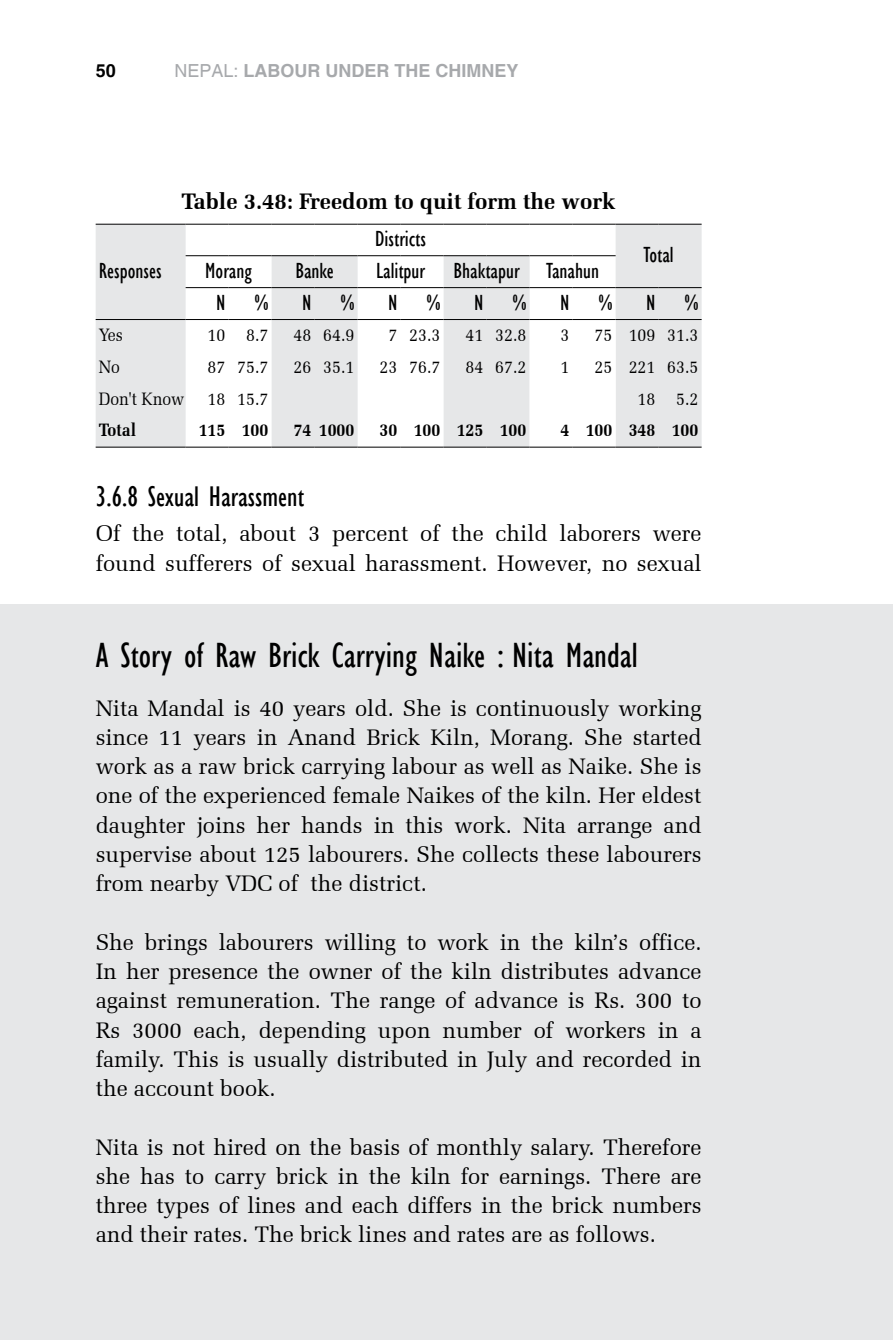
<style>
.page{position:relative;width:893px;height:1340px;background:#fff}
.page>*{position:absolute;margin:0;border:0;box-sizing:border-box;transform-origin:0 0}
.t1{font:condensed 36px "Gill Sans";color:#000}
.t2{font:condensed 29.25px "Gill Sans";color:#000}
.t3{font:22.5px/29.2px "Zapf Elliptical 711 BT";color:#000;text-align:justify}
.t4{font:condensed 22.5px "Gill Sans";color:#000}
.t5{font:700 22.5px "Zapf Elliptical 711 BT";color:#000}
.t6{font:18px "Zapf Elliptical 711 BT";color:#000;scale:.9 1}
.t7{font:700 18px "Zapf Elliptical 711 BT";color:#000;scale:.9 1}
.t8{font:700 18px "Helvetica";color:#a7a9ac}
.t9{font:700 18px "Helvetica";color:#000}
.s1{font-weight:400}
</style>
<div class="page">
<svg style="left:96px;top:225px;width:606px;height:222px;fill:#e6e7e8"></svg>
<svg style="left:530px;top:320px;width:86px;height:127px"></svg>
<hr style="left:96px;top:224px;width:90px;height:1px;background:#000">
<hr style="left:96px;top:319px;width:90px;height:1px;background:#000">
<hr style="left:186px;top:224px;width:43px;height:1px;background:#000">
<hr style="left:229px;top:224px;width:43px;height:1px;background:#000">
<hr style="left:272px;top:224px;width:43px;height:1px;background:#000">
<hr style="left:315px;top:224px;width:43px;height:1px;background:#000">
<hr style="left:358px;top:224px;width:43px;height:1px;background:#000">
<hr style="left:401px;top:224px;width:43px;height:1px;background:#000">
<hr style="left:444px;top:224px;width:43px;height:1px;background:#000">
<hr style="left:487px;top:224px;width:43px;height:1px;background:#000">
<hr style="left:530px;top:224px;width:43px;height:1px;background:#000">
<hr style="left:573px;top:224px;width:43px;height:1px;background:#000">
<hr style="left:616px;top:224px;width:43px;height:1px;background:#000">
<hr style="left:659px;top:224px;width:43px;height:1px;background:#000">
<hr style="left:186px;top:255px;width:43px;height:1px;background:#000">
<hr style="left:229px;top:255px;width:43px;height:1px;background:#000">
<hr style="left:272px;top:255px;width:43px;height:1px;background:#000">
<hr style="left:315px;top:255px;width:43px;height:1px;background:#000">
<hr style="left:358px;top:255px;width:43px;height:1px;background:#000">
<hr style="left:401px;top:255px;width:43px;height:1px;background:#000">
<hr style="left:444px;top:255px;width:43px;height:1px;background:#000">
<hr style="left:487px;top:255px;width:43px;height:1px;background:#000">
<hr style="left:530px;top:255px;width:43px;height:1px;background:#000">
<hr style="left:573px;top:255px;width:43px;height:1px;background:#000">
<hr style="left:186px;top:287px;width:43px;height:1px;background:#000">
<hr style="left:229px;top:287px;width:43px;height:1px;background:#000">
<hr style="left:272px;top:287px;width:43px;height:1px;background:#000">
<hr style="left:315px;top:287px;width:43px;height:1px;background:#000">
<hr style="left:358px;top:287px;width:43px;height:1px;background:#000">
<hr style="left:401px;top:287px;width:43px;height:1px;background:#000">
<hr style="left:444px;top:287px;width:43px;height:1px;background:#000">
<hr style="left:487px;top:287px;width:43px;height:1px;background:#000">
<hr style="left:530px;top:287px;width:43px;height:1px;background:#000">
<hr style="left:573px;top:287px;width:43px;height:1px;background:#000">
<hr style="left:616px;top:287px;width:43px;height:1px;background:#000">
<hr style="left:659px;top:287px;width:43px;height:1px;background:#000">
<hr style="left:186px;top:319px;width:43px;height:1px;background:#000">
<hr style="left:229px;top:319px;width:43px;height:1px;background:#000">
<hr style="left:272px;top:319px;width:43px;height:1px;background:#000">
<hr style="left:315px;top:319px;width:43px;height:1px;background:#000">
<hr style="left:358px;top:319px;width:43px;height:1px;background:#000">
<hr style="left:401px;top:319px;width:43px;height:1px;background:#000">
<hr style="left:444px;top:319px;width:43px;height:1px;background:#000">
<hr style="left:487px;top:319px;width:43px;height:1px;background:#000">
<hr style="left:530px;top:319px;width:43px;height:1px;background:#000">
<hr style="left:573px;top:319px;width:43px;height:1px;background:#000">
<hr style="left:616px;top:319px;width:43px;height:1px;background:#000">
<hr style="left:659px;top:319px;width:43px;height:1px;background:#000">
<hr style="left:96px;top:447px;width:90px;height:1px;background:#000">
<hr style="left:186px;top:447px;width:43px;height:1px;background:#000">
<hr style="left:229px;top:447px;width:43px;height:1px;background:#000">
<hr style="left:272px;top:447px;width:43px;height:1px;background:#000">
<hr style="left:315px;top:447px;width:43px;height:1px;background:#000">
<hr style="left:358px;top:447px;width:43px;height:1px;background:#000">
<hr style="left:401px;top:447px;width:43px;height:1px;background:#000">
<hr style="left:444px;top:447px;width:43px;height:1px;background:#000">
<hr style="left:487px;top:447px;width:43px;height:1px;background:#000">
<hr style="left:530px;top:447px;width:43px;height:1px;background:#000">
<hr style="left:573px;top:447px;width:43px;height:1px;background:#000">
<hr style="left:616px;top:447px;width:43px;height:1px;background:#000">
<hr style="left:659px;top:447px;width:43px;height:1px;background:#000">
<div style="left:0;top:604px;width:893px;height:735px;background:#e6e7e8"></div>
<p class="t9" style="left:96px;top:60px;width:22px">50</p>
<p class="t8" style="left:174px;top:60px;width:346px"><span class="s1">NEPAL:</span> LABOUR UNDER THE CHIMNEY</p>
<p class="t4" style="left:99px;top:257px;width:64px">Responses</p>
<p class="t5" style="left:182px;top:187px;width:436px">Table 3.48: Freedom to quit form the work</p>
<p class="t4" style="left:375px;top:225px;width:52px">Districts</p>
<p class="t4" style="left:644px;top:241px;width:32px">Total</p>
<p class="t4" style="left:205px;top:257px;width:48px">Morang</p>
<p class="t4" style="left:295px;top:257px;width:40px">Banke</p>
<p class="t4" style="left:376px;top:257px;width:50px">Lalitpur</p>
<p class="t4" style="left:454px;top:257px;width:147px">Bhaktapur Tanahun</p>
<p class="t4" style="left:216px;top:289px;width:11px">N</p>
<p class="t4" style="left:255px;top:289px;width:15px">%</p>
<p class="t4" style="left:302px;top:289px;width:11px">N</p>
<p class="t4" style="left:341px;top:289px;width:15px">%</p>
<p class="t4" style="left:388px;top:289px;width:11px">N</p>
<p class="t4" style="left:427px;top:289px;width:15px">%</p>
<p class="t4" style="left:474px;top:289px;width:11px">N</p>
<p class="t4" style="left:513px;top:289px;width:15px">%</p>
<p class="t4" style="left:560px;top:289px;width:11px">N</p>
<p class="t4" style="left:599px;top:289px;width:15px">%</p>
<p class="t4" style="left:646px;top:289px;width:11px">N</p>
<p class="t4" style="left:685px;top:289px;width:15px">%</p>
<p class="t6" style="left:99px;top:324px;width:28px">Yes</p>
<p class="t6" style="left:208px;top:324px;width:69px">10 8.7</p>
<p class="t6" style="left:294px;top:324px;width:69px">48 64.9</p>
<p class="t6" style="left:389px;top:324px;width:59px">7 23.3</p>
<p class="t6" style="left:466px;top:324px;width:69px">41 32.8</p>
<p class="t6" style="left:560px;top:324px;width:11px">3</p>
<p class="t6" style="left:595px;top:324px;width:117px">75 109 31.3</p>
<p class="t6" style="left:99px;top:356px;width:25px">No</p>
<p class="t6" style="left:208px;top:356px;width:69px">87 75.7</p>
<p class="t6" style="left:294px;top:356px;width:69px">26 35.1</p>
<p class="t6" style="left:380px;top:356px;width:69px">23 76.7</p>
<p class="t6" style="left:466px;top:356px;width:69px">84 67.2</p>
<p class="t6" style="left:560px;top:356px;width:11px">1</p>
<p class="t6" style="left:595px;top:356px;width:117px">25 221 63.5</p>
<p class="t6" style="left:99px;top:388px;width:97px">Don't Know</p>
<p class="t6" style="left:208px;top:388px;width:69px">18 15.7</p>
<p class="t6" style="left:638px;top:388px;width:69px">18 5.2</p>
<p class="t7" style="left:99px;top:419px;width:43px">Total</p>
<p class="t7" style="left:199px;top:419px;width:79px">115 100</p>
<p class="t7" style="left:294px;top:419px;width:69px">74 1000</p>
<p class="t7" style="left:380px;top:419px;width:165px">30 100 125 100</p>
<p class="t7" style="left:560px;top:419px;width:155px">4 100 348 100</p>
<h2 class="t2" style="left:96px;top:479px;width:210px">3.6.8 Sexual Harassment</h2>
<p class="t3" style="left:96px;top:519px;width:607px">Of the total, about 3 percent of the child laborers were found sufferers of sexual harassment. However, no sexual</p>
<h1 class="t1" style="left:96px;top:634px;width:544px">A Story of Raw Brick Carrying Naike : Nita Mandal</h1>
<p class="t3" style="left:96px;top:693px;width:607px">Nita Mandal is 40 years old. She is continuously working since 11 years in Anand Brick Kiln, Morang. She started work as a raw brick carrying labour as well as Naike. She is one of the experienced female Naikes of the kiln. Her eldest daughter joins her hands in this work. Nita arrange and supervise about 125 labourers. She collects these labourers from nearby VDC of the district.</p>
<p class="t3" style="left:96px;top:927px;width:607px">She brings labourers willing to work in the kiln’s office.<br>In her presence the owner of the kiln distributes advance against remuneration. The range of advance is Rs. 300 to Rs 3000 each, depending upon number of workers in a family. This is usually distributed in July and recorded in the account book.</p>
<p class="t3" style="left:96px;top:1132px;width:607px">Nita is not hired on the basis of monthly salary. Therefore she has to carry brick in the kiln for earnings. There are three types of lines and each differs in the brick numbers and their rates. The brick lines and rates are as follows.</p>
</div>
